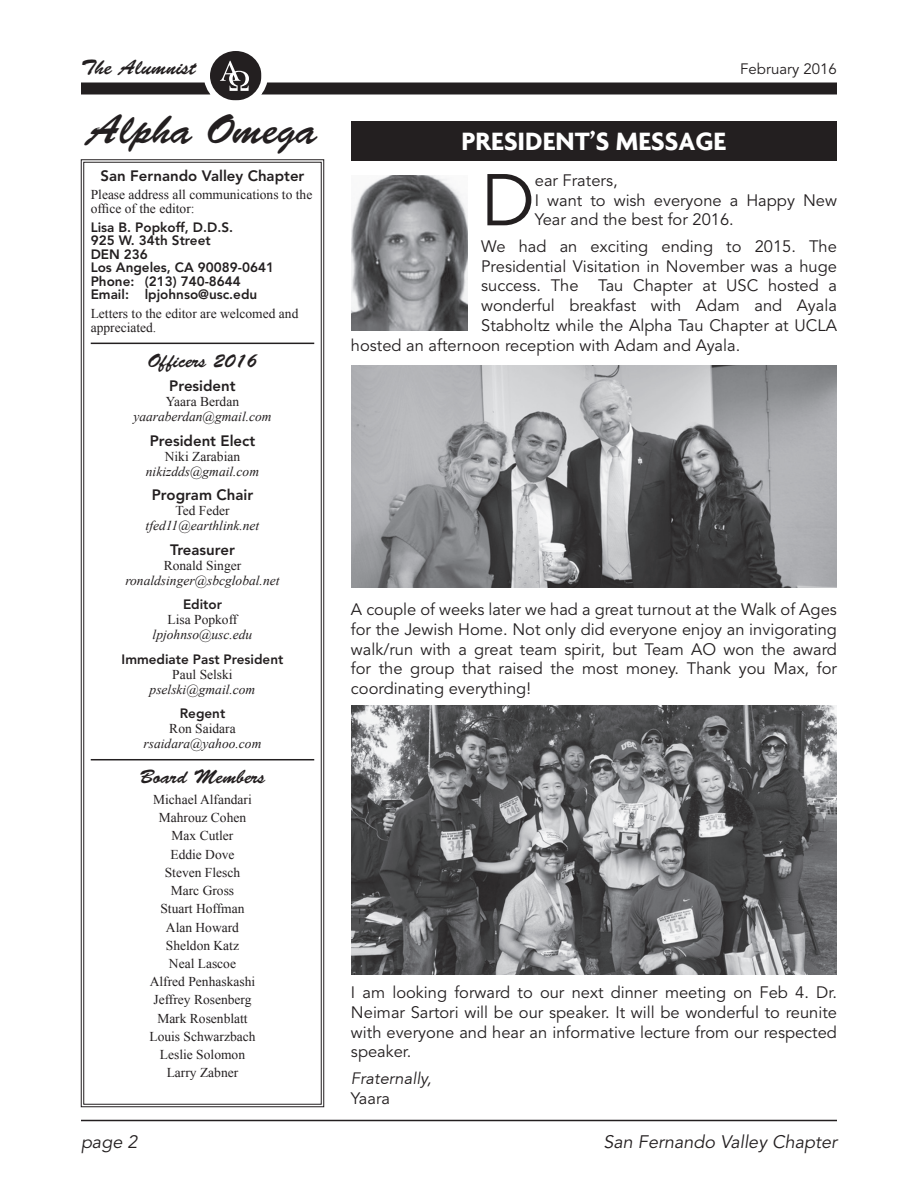
<style>
.page{position:relative;width:918px;height:1188px;background:#fff}
.page>*{position:absolute;margin:0;border:0;box-sizing:border-box;transform-origin:0 0}
.t1{font:72.45px "Avenir";color:#231f20}
.t2{font:42px "Brush Script Std";color:#231f20}
.t3{font:700 27px "Agenda";color:#fff}
.t4{font:21px "Brush Script Std";color:#231f20}
.t5{font:19.5px "Brush Script Std";color:#231f20}
.t6{font:italic 18px "Avenir LT Std";color:#231f20}
.t7{font:16.5px/19.8px "Avenir";color:#231f20;text-align:justify}
.t8{font:italic 16.5px "Avenir 45";color:#231f20}
.t9{font:800 15px "Avenir";color:#231f20}
.t10{font:15px "Avenir";color:#231f20}
.t11{font:13.5px/18.3px "Times New Roman";color:#231f20}
.t12{font:800 13.5px/13.5px "Avenir";color:#231f20}
.t13{font:italic 13.5px "Times New Roman";color:#231f20}
</style>
<div class="page">
<div style="left:81px;top:82px;width:756px;height:12px;background:#231f20"></div>
<hr style="left:81px;top:1120px;width:756px;height:1px;background:#231f20">
<div style="left:204px;top:42px;width:64px;height:65px;background:#fff;border-radius:50%"></div>
<svg style="left:210px;top:51px;width:52px;height:49px"></svg>
<div style="left:351px;top:122px;width:486px;height:39px;background:#231f20"></div>
<svg style="left:81px;top:159px;width:243px;height:948px"></svg>
<div style="left:83px;top:162px;width:239px;height:943px;border:1px solid #231f20"></div>
<img style="left:351px;top:175px;width:117px;height:156px">
<img style="left:351px;top:365px;width:486px;height:223px">
<img style="left:351px;top:705px;width:486px;height:270px">
<p class="t4" style="left:81px;top:56px;width:116px">The Alumnist</p>
<p class="t10" style="left:740px;top:60px;width:98px">February 2016</p>
<h2 class="t2" style="left:87px;top:106px;width:231px">Alpha Omega</h2>
<p class="t9" style="left:101px;top:166px;width:205px">San Fernando Valley Chapter</p>
<p class="t11" style="left:91px;top:188px;width:223px;line-height:13.5px">Please address all communications to the office of the editor:</p>
<p class="t12" style="left:91px;top:220px;width:185px">Lisa B. Popkoff, D.D.S.<br>925 W. 34th Street<br>DEN 236<br>Los Angeles, CA 90089-0641<br>Phone: (213) 740-8644<br>Email: lpjohnso@usc.edu</p>
<p class="t11" style="left:91px;top:307px;width:209px;line-height:13.5px">Letters to the editor are welcomed and appreciated.</p>
<p class="t5" style="left:148px;top:350px;width:111px">Officers 2016</p>
<p class="t9" style="left:169px;top:377px;width:68px">President</p>
<p class="t11" style="left:166px;top:393px;width:75px">Yaara Berdan</p>
<p class="t13" style="left:133px;top:408px;width:140px">yaaraberdan@gmail.com</p>
<p class="t9" style="left:150px;top:432px;width:107px">President Elect</p>
<p class="t11" style="left:165px;top:447px;width:77px">Niki Zarabian</p>
<p class="t13" style="left:146px;top:462px;width:115px">nikizdds@gmail.com</p>
<p class="t9" style="left:152px;top:486px;width:103px">Program Chair</p>
<p class="t11" style="left:175px;top:502px;width:56px">Ted Feder</p>
<p class="t13" style="left:146px;top:517px;width:115px">tfed11@earthlink.net</p>
<p class="t9" style="left:170px;top:541px;width:66px">Treasurer</p>
<p class="t11" style="left:164px;top:556px;width:79px">Ronald Singer</p>
<p class="t13" style="left:125px;top:571px;width:156px">ronaldsinger@sbcglobal.net</p>
<p class="t12" style="left:183px;top:598px;width:41px">Editor</p>
<p class="t11" style="left:168px;top:610px;width:71px">Lisa Popkoff</p>
<p class="t13" style="left:153px;top:625px;width:101px">lpjohnso@usc.edu</p>
<p class="t12" style="left:122px;top:652px;width:163px">Immediate Past President</p>
<p class="t11" style="left:172px;top:665px;width:62px">Paul Selski</p>
<p class="t13" style="left:150px;top:680px;width:107px">pselski@gmail.com</p>
<p class="t12" style="left:180px;top:707px;width:47px">Regent</p>
<p class="t11" style="left:169px;top:719px;width:68px">Ron Saidara</p>
<p class="t13" style="left:144px;top:734px;width:119px">rsaidara@yahoo.com</p>
<p class="t5" style="left:140px;top:766px;width:127px">Board Members</p>
<p class="t11" style="left:149px;top:790px;width:108px;text-align:center">Michael Alfandari<br>Mahrouz Cohen<br>Max Cutler<br>Eddie Dove<br>Steven Flesch<br>Marc Gross<br>Stuart Hoffman<br>Alan Howard<br>Sheldon Katz<br>Neal Lascoe<br>Alfred Penhaskashi<br>Jeffrey Rosenberg<br>Mark Rosenblatt<br>Louis Schwarzbach<br>Leslie Solomon<br>Larry Zabner</p>
<h3 class="t3" style="left:462px;top:124px;width:266px">PRESIDENT’S MESSAGE</h3>
<h1 class="t1" style="left:481px;top:159px;width:55px">D</h1>
<p class="t7" style="left:535px;top:171px;width:304px;text-align:left">ear Fraters,<br>I want to wish everyone a Happy New<br>Year and the best for 2016.</p>
<p class="t7" style="left:481px;top:237px;width:357px">We had an exciting ending to 2015. The</p>
<p class="t7" style="left:481px;top:257px;width:357px">Presidential Visitation in November was a huge</p>
<p class="t7" style="left:481px;top:276px;width:357px">success. The Tau Chapter at USC hosted a</p>
<p class="t7" style="left:481px;top:296px;width:357px">wonderful breakfast with Adam and Ayala</p>
<p class="t7" style="left:481px;top:316px;width:357px">Stabholtz while the Alpha Tau Chapter at UCLA</p>
<p class="t7" style="left:351px;top:336px;width:391px">hosted an afternoon reception with Adam and Ayala.</p>
<p class="t7" style="left:351px;top:600px;width:488px">A couple of weeks later we had a great turnout at the Walk of Ages for the Jewish Home. Not only did everyone enjoy an invigorating walk/run with a great team spirit, but Team AO won the award for the group that raised the most money. Thank you Max, for coordinating everything!</p>
<p class="t7" style="left:351px;top:983px;width:488px">I am looking forward to our next dinner meeting on Feb 4. Dr.<br>Neimar Sartori will be our speaker. It will be wonderful to reunite with everyone and hear an informative lecture from our respected speaker.</p>
<p class="t8" style="left:351px;top:1069px;width:82px">Fraternally,</p>
<p class="t7" style="left:351px;top:1089px;width:41px">Yaara</p>
<p class="t6" style="left:81px;top:1131px;width:58px">page 2</p>
<p class="t6" style="left:604px;top:1131px;width:235px">San Fernando Valley Chapter</p>
</div>
